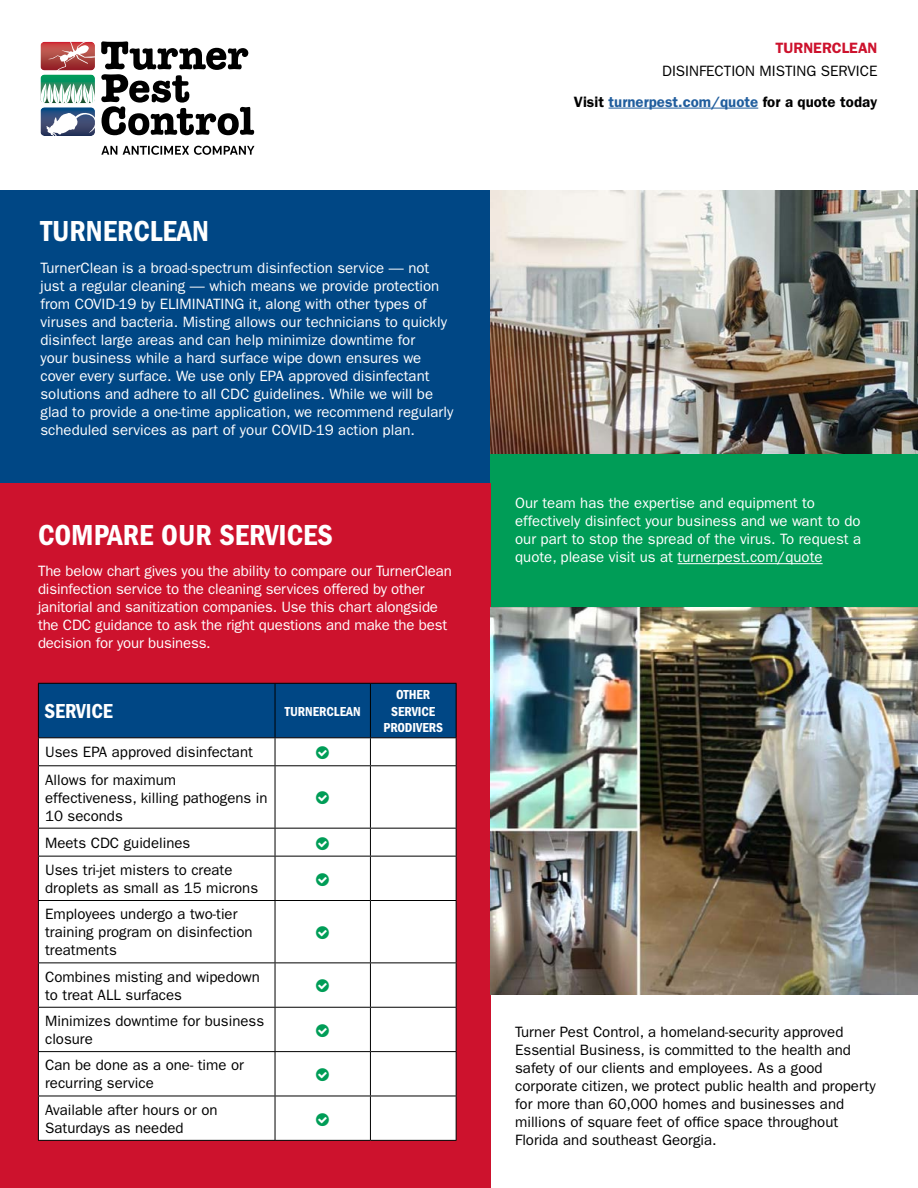
<style>
.page{position:relative;width:918px;height:1188px;background:#fff}
.page>*{position:absolute;margin:0;border:0;box-sizing:border-box;transform-origin:0 0}
.t1{font:600 condensed 30px "Franklin Gothic";color:#fff}
.t2{font:600 condensed 21px "Franklin Gothic";color:#fff}
.t3{font:15px/18px "Franklin Gothic";color:#fff}
.t4{font:15px/18px "Franklin Gothic";color:#000}
.t5{font:600 15px "Franklin Gothic";color:#215e9e}
.t6{font:600 15px "Franklin Gothic";color:#cd122d}
.t7{font:600 condensed 13.5px/16.2px "Franklin Gothic";color:#fff;text-align:center}
.s1{color:#000}
</style>
<div class="page">
<div style="left:0;top:190px;width:557px;height:293px;background:#004785"></div>
<div style="left:491px;top:454px;width:427px;height:153px;background:#009d57"></div>
<div style="left:0;top:483px;width:491px;height:705px;background:#cd122d"></div>
<svg style="left:40px;top:41px;width:214px;height:95px"></svg>
<svg style="left:101px;top:146px;width:154px;height:9px"></svg>
<div style="left:39px;top:766px;width:417px;height:374px;background:#fff"></div>
<hr style="left:38px;top:765px;width:237px;height:1px;background:#000">
<hr style="left:38px;top:766px;width:1px;height:62px;background:#000">
<hr style="left:275px;top:765px;width:95px;height:1px;background:#000">
<hr style="left:275px;top:766px;width:1px;height:62px;background:#000">
<hr style="left:370px;top:765px;width:87px;height:1px;background:#000">
<hr style="left:370px;top:766px;width:1px;height:62px;background:#000">
<hr style="left:456px;top:766px;width:1px;height:62px;background:#000">
<hr style="left:38px;top:828px;width:237px;height:1px;background:#000">
<svg style="left:38px;top:829px;width:1px;height:27px"></svg>
<hr style="left:275px;top:828px;width:95px;height:1px;background:#000">
<svg style="left:275px;top:829px;width:1px;height:27px"></svg>
<hr style="left:370px;top:828px;width:87px;height:1px;background:#000">
<svg style="left:370px;top:829px;width:1px;height:27px"></svg>
<svg style="left:456px;top:829px;width:1px;height:27px"></svg>
<hr style="left:38px;top:856px;width:237px;height:1px;background:#000">
<hr style="left:38px;top:857px;width:1px;height:43px;background:#000">
<hr style="left:275px;top:856px;width:95px;height:1px;background:#000">
<hr style="left:275px;top:857px;width:1px;height:43px;background:#000">
<hr style="left:370px;top:856px;width:87px;height:1px;background:#000">
<hr style="left:370px;top:857px;width:1px;height:43px;background:#000">
<hr style="left:456px;top:857px;width:1px;height:43px;background:#000">
<hr style="left:38px;top:900px;width:237px;height:1px;background:#000">
<hr style="left:38px;top:901px;width:1px;height:62px;background:#000">
<hr style="left:275px;top:900px;width:95px;height:1px;background:#000">
<hr style="left:275px;top:901px;width:1px;height:62px;background:#000">
<hr style="left:370px;top:900px;width:87px;height:1px;background:#000">
<hr style="left:370px;top:901px;width:1px;height:62px;background:#000">
<hr style="left:456px;top:901px;width:1px;height:62px;background:#000">
<hr style="left:38px;top:963px;width:237px;height:1px;background:#000">
<hr style="left:38px;top:963px;width:1px;height:44px;background:#000">
<hr style="left:275px;top:963px;width:95px;height:1px;background:#000">
<hr style="left:275px;top:963px;width:1px;height:44px;background:#000">
<hr style="left:370px;top:963px;width:87px;height:1px;background:#000">
<hr style="left:370px;top:963px;width:1px;height:44px;background:#000">
<hr style="left:456px;top:963px;width:1px;height:44px;background:#000">
<hr style="left:38px;top:1007px;width:237px;height:1px;background:#000">
<hr style="left:38px;top:1008px;width:1px;height:43px;background:#000">
<hr style="left:275px;top:1007px;width:95px;height:1px;background:#000">
<hr style="left:275px;top:1008px;width:1px;height:43px;background:#000">
<hr style="left:370px;top:1007px;width:87px;height:1px;background:#000">
<hr style="left:370px;top:1008px;width:1px;height:43px;background:#000">
<hr style="left:456px;top:1008px;width:1px;height:43px;background:#000">
<hr style="left:38px;top:1051px;width:237px;height:1px;background:#000">
<hr style="left:38px;top:1052px;width:1px;height:44px;background:#000">
<hr style="left:275px;top:1051px;width:95px;height:1px;background:#000">
<hr style="left:275px;top:1052px;width:1px;height:44px;background:#000">
<hr style="left:370px;top:1051px;width:87px;height:1px;background:#000">
<hr style="left:370px;top:1052px;width:1px;height:44px;background:#000">
<hr style="left:456px;top:1052px;width:1px;height:44px;background:#000">
<hr style="left:38px;top:1096px;width:237px;height:1px;background:#000">
<hr style="left:38px;top:1096px;width:1px;height:44px;background:#000">
<hr style="left:275px;top:1096px;width:95px;height:1px;background:#000">
<hr style="left:275px;top:1096px;width:1px;height:44px;background:#000">
<hr style="left:370px;top:1096px;width:87px;height:1px;background:#000">
<hr style="left:370px;top:1096px;width:1px;height:44px;background:#000">
<hr style="left:456px;top:1096px;width:1px;height:44px;background:#000">
<hr style="left:38px;top:1140px;width:237px;height:1px;background:#000">
<hr style="left:275px;top:1140px;width:95px;height:1px;background:#000">
<hr style="left:370px;top:1140px;width:87px;height:1px;background:#000">
<img style="left:491px;top:608px;width:427px;height:387px">
<hr style="left:678px;top:563px;width:145px;height:1px;background:#fff">
<img style="left:491px;top:190px;width:427px;height:264px">
<hr style="left:609px;top:108px;width:149px;height:1px;background:#215e9e">
<svg style="left:38px;top:683px;width:419px;height:82px;background:#5280a8"></svg>
<svg style="left:316px;top:792px;width:13px;height:12px"></svg>
<svg style="left:316px;top:837px;width:13px;height:13px"></svg>
<svg style="left:316px;top:873px;width:13px;height:13px"></svg>
<svg style="left:316px;top:926px;width:13px;height:13px"></svg>
<svg style="left:316px;top:980px;width:13px;height:13px"></svg>
<svg style="left:316px;top:1024px;width:13px;height:13px"></svg>
<svg style="left:316px;top:1068px;width:13px;height:13px"></svg>
<svg style="left:316px;top:1113px;width:13px;height:13px"></svg>
<h1 class="t1" style="left:40px;top:221px;width:170px">TURNERCLEAN</h1>
<p class="t3" style="left:40px;top:260px;width:415px">TurnerClean is a broad-spectrum disinfection service — not just a regular cleaning — which means we provide protection from COVID-19 by ELIMINATING it, along with other types of viruses and bacteria. Misting allows our technicians to quickly disinfect large areas and can help minimize downtime for<br>your business while a hard surface wipe down ensures we cover every surface. We use only EPA approved disinfectant solutions and adhere to all CDC guidelines. While we will be glad to provide a one-time application, we recommend regularly scheduled services as part of your COVID-19 action plan.</p>
<h1 class="t1" style="left:38px;top:524px;width:296px">COMPARE OUR SERVICES</h1>
<p class="t3" style="left:38px;top:564px;width:415px">The below chart gives you the ability to compare our TurnerClean disinfection service to the cleaning services offered by other janitorial and sanitization companies. Use this chart alongside the CDC guidance to ask the right questions and make the best decision for your business.</p>
<h2 class="t2" style="left:44px;top:704px;width:70px">SERVICE</h2>
<p class="t7" style="left:285px;top:704px;width:77px">TURNERCLEAN</p>
<p class="t4" style="left:45px;top:740px;width:209px;line-height:27.2px">Uses EPA approved disinfectant<br>Allows for maximum</p>
<p class="t4" style="left:45px;top:790px;width:224px">effectiveness, killing pathogens in<br>10 seconds</p>
<p class="t4" style="left:45px;top:830px;width:189px;line-height:27.2px">Meets CDC guidelines<br>Uses tri-jet misters to create</p>
<p class="t4" style="left:45px;top:876px;width:214px;line-height:26.4px">droplets as small as 15 microns<br>Employees undergo a two-tier</p>
<p class="t4" style="left:45px;top:925px;width:209px">training program on disinfection treatments</p>
<p class="t4" style="left:45px;top:969px;width:216px">Combines misting and wipedown to treat ALL surfaces</p>
<p class="t4" style="left:45px;top:1013px;width:220px">Minimizes downtime for business closure</p>
<p class="t4" style="left:45px;top:1058px;width:200px">Can be done as a one- time or recurring service</p>
<p class="t4" style="left:45px;top:1102px;width:174px">Available after hours or on<br>Saturdays as needed</p>
<p class="t7" style="left:383px;top:688px;width:61px">OTHER<br>SERVICE<br>PRODIVERS</p>
<p class="t6" style="left:776px;top:43px;width:103px">TURNERCLEAN</p>
<p class="t4" style="left:662px;top:63px;width:217px">DISINFECTION MISTING SERVICE</p>
<p class="t5" style="left:574px;top:96px;width:305px"><span class="s1">Visit</span> turnerpest.com/quote <span class="s1">for a quote today</span></p>
<p class="t3" style="left:515px;top:495px;width:348px">Our team has the expertise and equipment to effectively disinfect your business and we want to do our part to stop the spread of the virus. To request a quote, please visit us at turnerpest.com/quote</p>
<p class="t4" style="left:515px;top:1025px;width:362px">Turner Pest Control, a homeland-security approved Essential Business, is committed to the health and safety of our clients and employees. As a good corporate citizen, we protect public health and property for more than 60,000 homes and businesses and millions of square feet of office space throughout Florida and southeast Georgia.</p>
</div>
